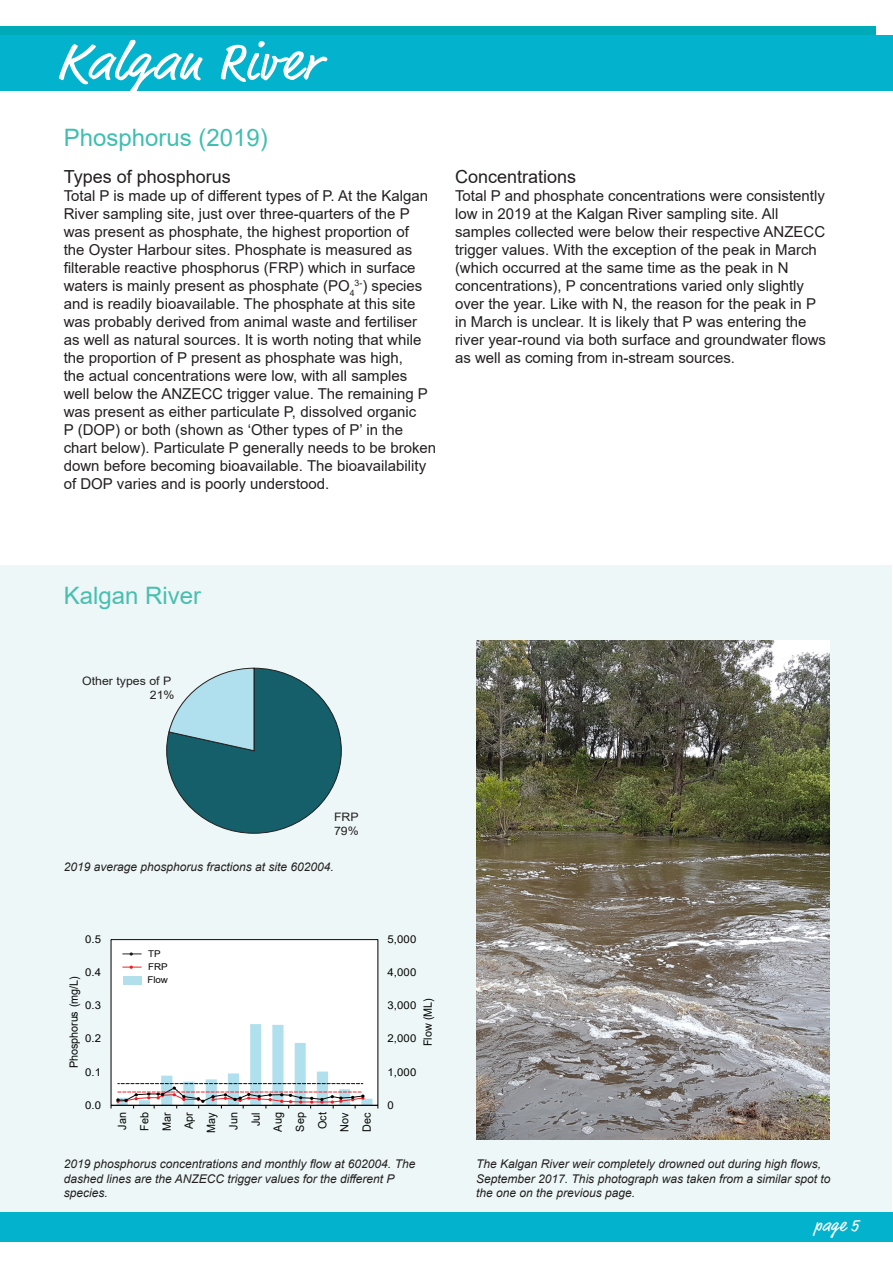
<style>
.page{position:relative;width:893px;height:1263px;background:#fff}
.page>*{position:absolute;margin:0;border:0;box-sizing:border-box;transform-origin:0 0}
.t1{font:54px "Market Web";letter-spacing:.03em;color:#fff}
.heading1{font:24px "Arial";color:#3fbfae}
.body_copy{font:24px "Arial";color:#47bfaf}
.sub-heading{font:18px "Arial";color:#231f20}
.t2{font:18px "Market Web";color:#fff}
.body_copy-2{font:15px/18px "Arial";color:#231f20}
.t3{font:italic 12px/14.4px "Arial";color:#231f20}
.t4{font:11.7px/14px "Arial";color:#231f20;text-align:right;scale:1.06 1}
.t5{font:11.4px/22.2px "Arial";color:#040503;text-align:center;scale:.95 1}
.t6{font:10.8px "Arial";letter-spacing:.005em;color:#040503;scale:1.05 1}
.t7{font:9.3px "Arial";color:#050504;scale:1.05 1}
</style>
<div class="page">
<div style="left:0;top:27px;width:875px;height:64px;background:#00aab8"></div>
<div style="left:0;top:35px;width:893px;height:56px;background:#03b2cd"></div>
<div style="left:0;top:1212px;width:893px;height:30px;background:#03b2cd"></div>
<div style="left:0;top:566px;width:891px;height:646px;background:#edf7f7"></div>
<div style="left:111px;top:940px;width:267px;height:166px;background:#fff"></div>
<svg style="left:123px;top:952px;width:18px;height:3px"></svg>
<div style="left:123px;top:976px;width:18px;height:9px;background:#b1e0ec"></div>
<svg style="left:123px;top:966px;width:18px;height:3px"></svg>
<svg style="left:111px;top:1024px;width:267px;height:84px"></svg>
<svg style="left:166px;top:667px;width:176px;height:167px"></svg>
<img style="left:476px;top:641px;width:353px;height:499px">
<p class="t1" style="left:57px;top:30px;width:264px">Kalgan River</p>
<p class="heading1" style="left:64px;top:121px;width:206px">Phosphorus (2019)</p>
<p class="sub-heading" style="left:64px;top:164px;width:169px">Types of phosphorus</p>
<p class="body_copy-2" style="left:64px;top:187px;width:374px">Total P is made up of different types of P. At the Kalgan River sampling site, just over three-quarters of the P was present as phosphate, the highest proportion of<br>the Oyster Harbour sites. Phosphate is measured as filterable reactive phosphorus (FRP) which in surface waters is mainly present as phosphate (PO<sub>4</sub><sup>3-</sup>) species and is readily bioavailable. The phosphate at this site was probably derived from animal waste and fertiliser as well as natural sources. It is worth noting that while the proportion of P present as phosphate was high,<br>the actual concentrations were low, with all samples well below the ANZECC trigger value. The remaining P was present as either particulate P, dissolved organic<br>P (DOP) or both (shown as ‘Other types of P’ in the chart below). Particulate P generally needs to be broken down before becoming bioavailable. The bioavailability of DOP varies and is poorly understood.</p>
<p class="sub-heading" style="left:455px;top:164px;width:123px">Concentrations</p>
<p class="body_copy-2" style="left:455px;top:187px;width:372px">Total P and phosphate concentrations were consistently low in 2019 at the Kalgan River sampling site. All samples collected were below their respective ANZECC trigger values. With the exception of the peak in March (which occurred at the same time as the peak in N concentrations), P concentrations varied only slightly over the year. Like with N, the reason for the peak in P in March is unclear. It is likely that P was entering the river year-round via both surface and groundwater flows as well as coming from in-stream sources.</p>
<p class="body_copy" style="left:64px;top:579px;width:139px">Kalgan River</p>
<p class="t4" style="left:82px;top:674px;width:88px">Other types of P<br>21%</p>
<p class="t4" style="left:334px;top:809px;width:25px;text-align:left">FRP<br>79%</p>
<p class="t3" style="left:64px;top:859px;width:272px">2019 average phosphorus fractions at site 602004.</p>
<p class="t6" style="left:85px;top:932px;width:17px">0.5</p>
<p class="t6" style="left:388px;top:932px;width:29px">5,000</p>
<p class="t6" style="left:85px;top:965px;width:17px">0.4</p>
<p class="t5" style="left:63px;top:1068px;width:99px;rotate:-90deg">Phosphorus (mg/L)</p>
<p class="t6" style="left:85px;top:998px;width:17px">0.3</p>
<p class="t6" style="left:85px;top:1031px;width:17px">0.2</p>
<p class="t6" style="left:85px;top:1064px;width:17px">0.1</p>
<p class="t7" style="left:148px;top:947px;width:13px">TP</p>
<p class="t7" style="left:147px;top:974px;width:21px">Flow</p>
<p class="t7" style="left:148px;top:960px;width:20px">FRP</p>
<p class="t6" style="left:388px;top:965px;width:29px">4,000</p>
<p class="t5" style="left:417px;top:1046px;width:52px;rotate:-90deg">Flow (ML)</p>
<p class="t6" style="left:388px;top:998px;width:29px">3,000</p>
<p class="t6" style="left:388px;top:1031px;width:29px">2,000</p>
<p class="t6" style="left:388px;top:1064px;width:29px">1,000</p>
<p class="t6" style="left:85px;top:1097px;width:17px">0.0</p>
<p class="t6" style="left:388px;top:1097px;width:8px">0</p>
<p class="t5" style="left:111px;top:1133px;width:23px;rotate:-90deg">Jan<br>Feb<br>Mar<br>Apr<br>May<br>Jun<br>Jul<br>Aug<br>Sep<br>Oct<br>Nov<br>Dec</p>
<p class="t3" style="left:64px;top:1157px;width:353px">2019 phosphorus concentrations and monthly flow at 602004. The dashed lines are the ANZECC trigger values for the different P species.</p>
<p class="t3" style="left:476px;top:1157px;width:356px">The Kalgan River weir completely drowned out during high flows,<br>September 2017. This photograph was taken from a similar spot to the one on the previous page.</p>
<p class="t2" style="left:814px;top:1215px;width:46px">page 5</p>
</div>
